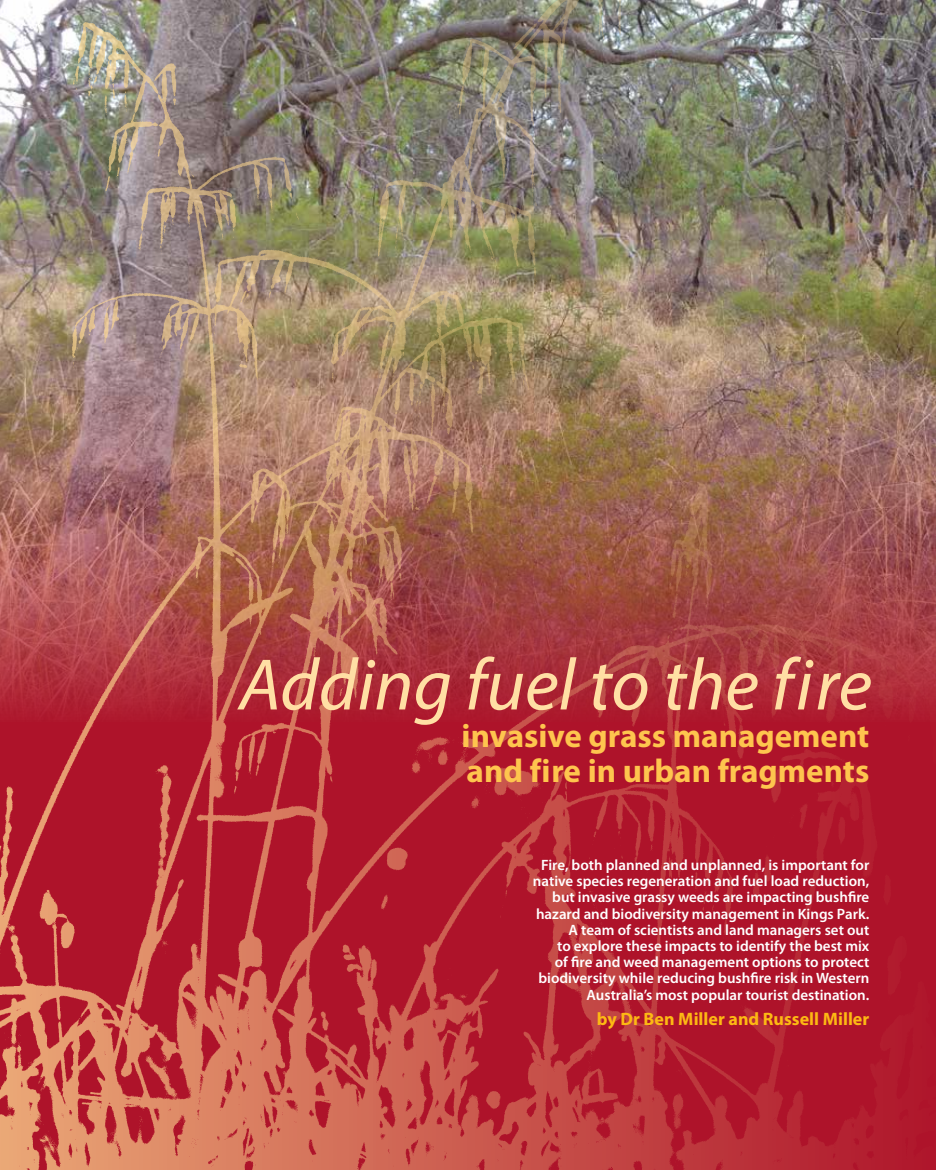
<style>
.page{position:relative;width:936px;height:1170px;background:#fff}
.page>*{position:absolute;margin:0;border:0;box-sizing:border-box;transform-origin:0 0}
.t1{font:italic 73.5px "Myriad Pro";color:#ffdfa4}
.t2{font:700 33px/35.5px "Myriad Pro";color:#fec54e}
.t3{font:700 18px "Myriad Pro";color:#fdb913}
.t4{font:600 15px/16.2px "Myriad Pro";color:#fff;text-align:right}
</style>
<div class="page">
<img style="left:0;top:0;width:935px;height:1169px">
<h1 class="t1" style="left:239px;top:639px;width:634px">Adding fuel to the fire</h1>
<h2 class="t2" style="left:461px;top:716px;width:409px">invasive grass management and fire in urban fragments</h2>
<p class="t4" style="left:533px;top:856px;width:338px">Fire, both planned and unplanned, is important for native species regeneration and fuel load reduction, but invasive grassy weeds are impacting bushfire hazard and biodiversity management in Kings Park.<br>A team of scientists and land managers set out<br>to explore these impacts to identify the best mix<br>of fire and weed management options to protect biodiversity while reducing bushfire risk in Western Australia’s most popular tourist destination.</p>
<p class="t3" style="left:597px;top:1006px;width:274px">by Dr Ben Miller and Russell Miller</p>
</div>
